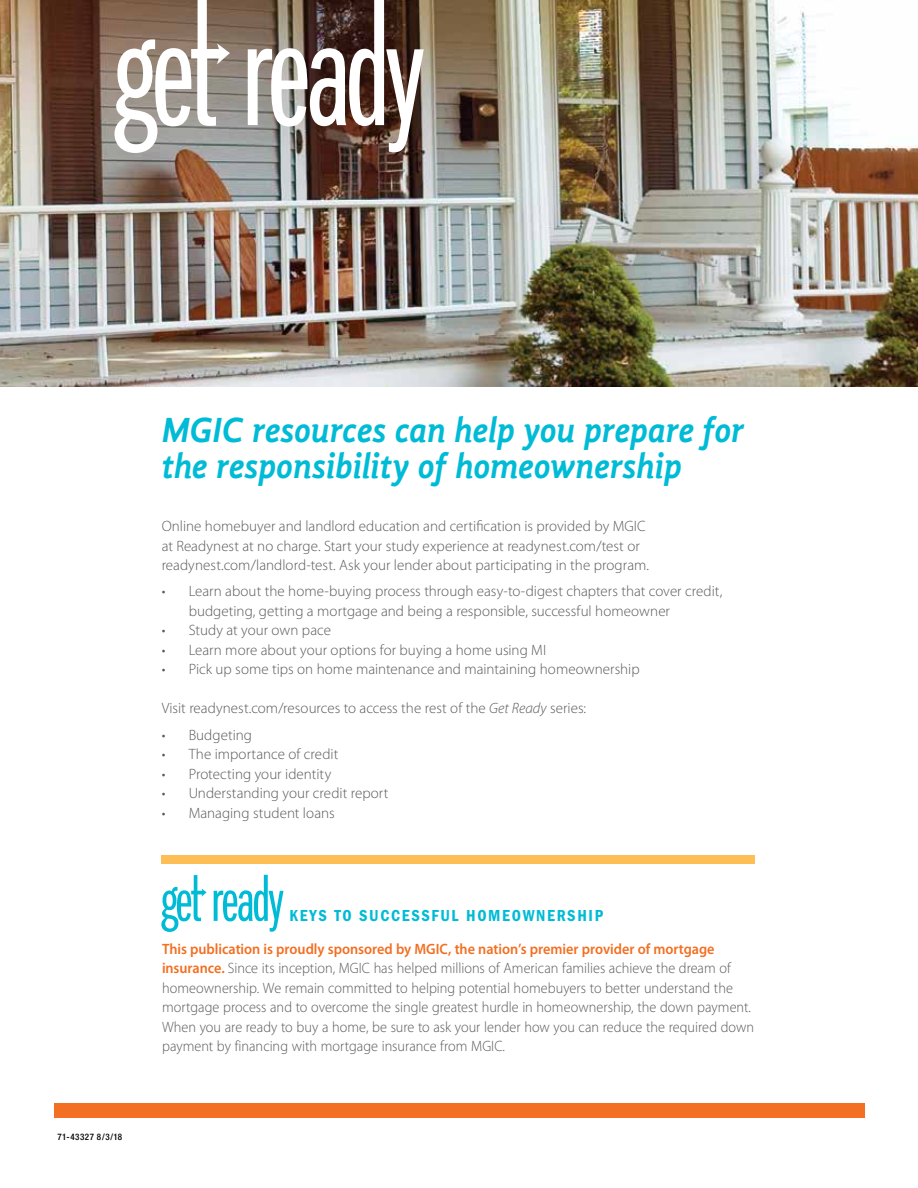
<style>
.page{position:relative;width:918px;height:1188px;background:#fff}
.page>*{position:absolute;margin:0;border:0;box-sizing:border-box;transform-origin:0 0}
.t1{font:italic 700 36px/36px "Gandhi Sans";letter-spacing:-.01em;color:#00bbd6;scale:.95 1}
.t2{font:600 condensed 16.5px "Franklin Gothic";letter-spacing:.1em;color:#00bbd6}
.t3{font:300 15px/19.5px "Myriad Pro";color:#58595b}
.t4{font:300 15px/19.5px "Myriad Pro";color:#58595b;scale:.95 1}
.t5{font:500 condensed 9px "Helvetica Neue";letter-spacing:.055em;color:#000}
.s1{font-style:italic}
.s2{font-weight:600;color:#f36f21}
</style>
<div class="page">
<img style="left:0;top:0;width:918px;height:387px">
<div style="left:54px;top:1103px;width:810px;height:15px;background:#f36f21"></div>
<img style="left:248px;top:0;width:176px;height:152px">
<svg style="left:114px;top:0;width:116px;height:153px"></svg>
<div style="left:161px;top:856px;width:594px;height:8px;background:#fdbe56"></div>
<svg style="left:214px;top:875px;width:69px;height:57px"></svg>
<svg style="left:161px;top:875px;width:46px;height:57px"></svg>
<p class="t5" style="left:57px;top:1131px;width:66px">71-43327 8/3/18</p>
<h1 class="t1" style="left:162px;top:412px;width:615px">MGIC resources can help you prepare for the responsibility of homeownership</h1>
<p class="t3" style="left:162px;top:516px;width:489px">Online homebuyer and landlord education and certification is provided by MGIC at Readynest at no charge. Start your study experience at readynest.com/test or readynest.com/landlord-test. Ask your lender about participating in the program.</p>
<p class="t3" style="left:189px;top:581px;width:535px;text-indent:-27px">• Learn about the home-buying process through easy-to-digest chapters that cover credit, budgeting, getting a mortgage and being a responsible, successful homeowner</p>
<p class="t3" style="left:162px;top:620px;width:171px">• Study at your own pace</p>
<p class="t3" style="left:162px;top:640px;width:386px">• Learn more about your options for buying a home using MI</p>
<p class="t3" style="left:162px;top:659px;width:480px">• Pick up some tips on home maintenance and maintaining homeownership</p>
<p class="t3" style="left:162px;top:698px;width:426px">Visit readynest.com/resources to access the rest of the <span class="s1">Get Ready</span> series:</p>
<p class="t3" style="left:162px;top:725px;width:92px">• Budgeting</p>
<p class="t3" style="left:162px;top:744px;width:178px">• The importance of credit</p>
<p class="t3" style="left:162px;top:764px;width:171px">• Protecting your identity</p>
<p class="t3" style="left:162px;top:783px;width:228px">• Understanding your credit report</p>
<p class="t3" style="left:162px;top:803px;width:175px">• Managing student loans</p>
<p class="t2" style="left:290px;top:906px;width:315px">KEYS TO SUCCESSFUL HOMEOWNERSHIP</p>
<p class="t4" style="left:162px;top:939px;width:625px"><span class="s2">This publication is proudly sponsored by MGIC, the nation’s premier provider of mortgage insurance.</span> Since its inception, MGIC has helped millions of American families achieve the dream of homeownership. We remain committed to helping potential homebuyers to better understand the mortgage process and to overcome the single greatest hurdle in homeownership, the down payment.<br>When you are ready to buy a home, be sure to ask your lender how you can reduce the required down payment by financing with mortgage insurance from MGIC.</p>
</div>
